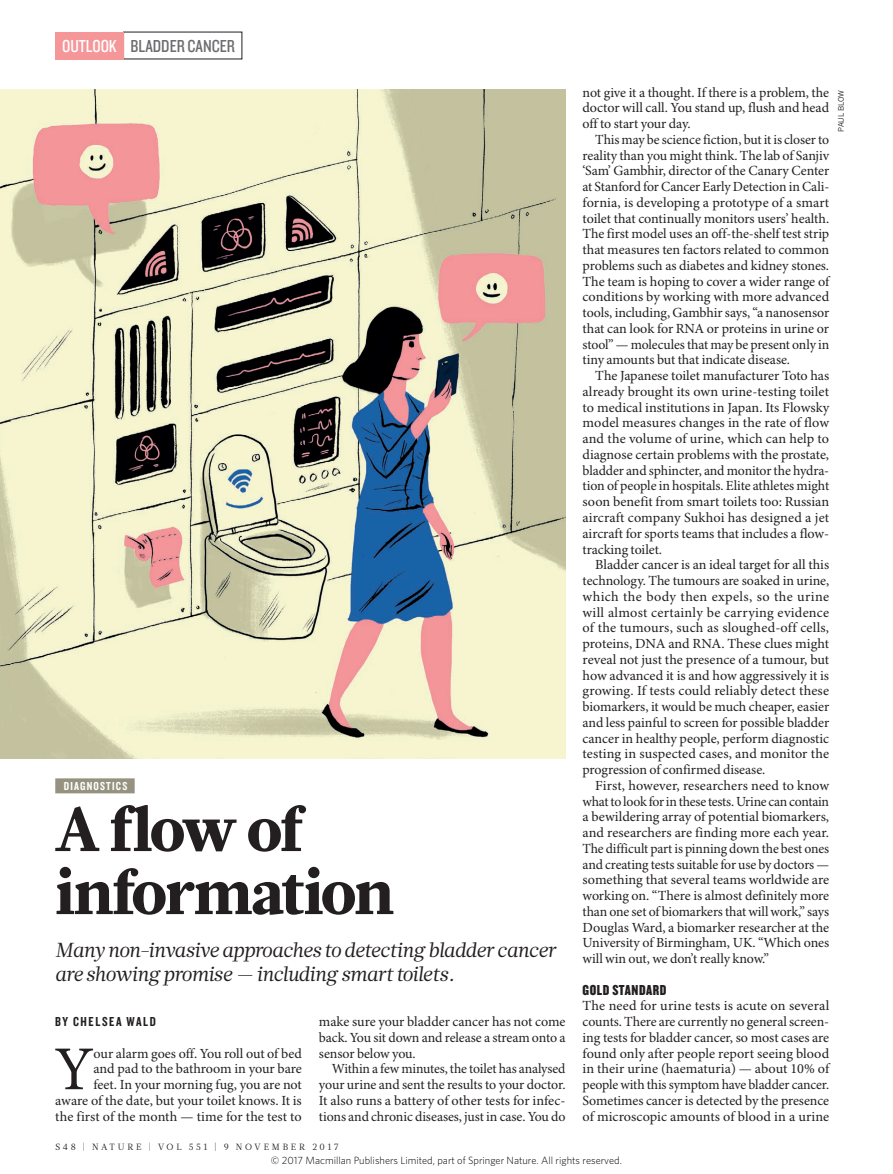
<style>
.page{position:relative;width:893px;height:1174px;background:#fff}
.page>*{position:absolute;margin:0;border:0;box-sizing:border-box;transform-origin:0 0}
.HEAD_42{font:900 63px/63px "Glosa Math";letter-spacing:-.025em;color:#231f20}
.BODY_DROP_CAP{font:62.4px "Minion Pro";color:#231f20}
.INTRO{font:italic 20.25px/23.7px "Glosa Math";letter-spacing:-.01em;color:#231f20}
.t1{font:18px "Knockout 29 Junior Ltweight";color:#6c6d70}
.CROSSHEAD{font:15px "Knockout 69 Full Liteweight";letter-spacing:.04em;color:#231f20}
.BODY_INDENT{font:13.95px/15.8px "Minion Pro";letter-spacing:-.005em;color:#231f20;text-align:justify}
.BODY_1ST_PARA{font:13.95px/15.8px "Minion Pro";color:#231f20;text-align:justify}
.BODY_DROP_CAP-2{font:13.95px/15.8px "Minion Pro";letter-spacing:-.005em;color:#231f20;text-align:right}
.AUTHOR_BYLINE{font:13.5px "Knockout 49 Liteweight";letter-spacing:.12em;color:#231f20}
.SUBJECT_STRAP{font:12px "Knockout 49 Liteweight";letter-spacing:.1em;color:#fff}
.t2{font:300 10.5px "Whitney";color:#000}
.t3{font:9px "Glosa Math";letter-spacing:.3em;color:#231f20}
.PIC_CREDIT{font:7.5px "News Gothic MTOT";letter-spacing:-.015em;color:#231f20}
.s1{color:#fff}
</style>
<div class="page">
<div style="left:55px;top:778px;width:80px;height:15px;background:#95937f"></div>
<img style="left:0;top:90px;width:566px;height:668px">
<div style="left:55px;top:32px;width:69px;height:27px;background:#f59699"></div>
<p class="t1" style="left:62px;top:34px;width:174px"><span class="s1">OUTLOOK</span> BLADDER CANCER</p>
<p class="SUBJECT_STRAP" style="left:64px;top:778px;width:65px">DIAGNOSTICS</p>
<p class="HEAD_42" style="left:55px;top:798px;width:340px">A flow of information</p>
<p class="INTRO" style="left:55px;top:938px;width:502px">Many non-invasive approaches to detecting bladder cancer are showing promise — including smart toilets.</p>
<p class="BODY_DROP_CAP-2" style="left:319px;top:1014px;width:248px;text-align:justify">make sure your bladder cancer has not come back. You sit down and release a stream onto a sensor below you.</p>
<p class="BODY_INDENT" style="left:319px;top:1061px;width:248px;text-indent:13px">Within a few minutes, the toilet has analysed your urine and sent the results to your doctor.<br>It also runs a battery of other tests for infec&shy;tions and chronic diseases, just in case. You do</p>
<p class="t3" style="left:55px;top:1141px;width:285px">S48 | NATURE | VOL 551 | 9 NOVEMBER 2017</p>
<p class="AUTHOR_BYLINE" style="left:55px;top:1013px;width:102px">BY CHELSEA WALD</p>
<p class="BODY_DROP_CAP" style="left:54px;top:1032px;width:41px">Y</p>
<p class="BODY_DROP_CAP-2" style="left:55px;top:1046px;width:248px">our alarm goes off. You roll out of bed<br>and pad to the bathroom in your bare<br>feet. In your morning fug, you are not<br>aware of the date, but your toilet knows. It is the first of the month — time for the test to</p>
<p class="BODY_INDENT" style="left:583px;top:85px;width:248px">not give it a thought. If there is a problem, the doctor will call. You stand up, flush and head off to start your day.</p>
<p class="BODY_INDENT" style="left:583px;top:132px;width:248px;text-indent:13px">This may be science fiction, but it is closer to reality than you might think. The lab of Sanjiv ‘Sam’ Gambhir, director of the Canary Center at Stanford for Cancer Early Detection in Cali&shy;fornia, is developing a prototype of a smart toilet that continually monitors users’ health.<br>The first model uses an off-the-shelf test strip that measures ten factors related to common problems such as diabetes and kidney stones.<br>The team is hoping to cover a wider range of conditions by working with more advanced tools, including, Gambhir says, “a nanosensor that can look for RNA or proteins in urine or stool” — molecules that may be present only in tiny amounts but that indicate disease.</p>
<p class="BODY_INDENT" style="left:583px;top:368px;width:248px;text-indent:13px">The Japanese toilet manufacturer Toto has already brought its own urine-testing toilet to medical institutions in Japan. Its Flowsky model measures changes in the rate of flow and the volume of urine, which can help to diagnose certain problems with the prostate, bladder and sphincter, and monitor the hydra&shy;tion of people in hospitals. Elite athletes might soon benefit from smart toilets too: Russian aircraft company Sukhoi has designed a jet aircraft for sports teams that includes a flow&shy;tracking toilet.</p>
<p class="BODY_INDENT" style="left:583px;top:557px;width:248px;text-indent:13px">Bladder cancer is an ideal target for all this technology. The tumours are soaked in urine, which the body then expels, so the urine will almost certainly be carrying evidence of the tumours, such as sloughed-off cells, proteins, DNA and RNA. These clues might reveal not just the presence of a tumour, but how advanced it is and how aggressively it is growing. If tests could reliably detect these biomarkers, it would be much cheaper, easier and less painful to screen for possible bladder cancer in healthy people, perform diagnostic testing in suspected cases, and monitor the progression of confirmed disease.</p>
<p class="BODY_INDENT" style="left:583px;top:778px;width:248px;text-indent:13px">First, however, researchers need to know what to look for in these tests. Urine can contain a bewildering array of potential biomarkers, and researchers are finding more each year.<br>The difficult part is pinning down the best ones and creating tests suitable for use by doctors — something that several teams worldwide are working on. “There is almost definitely more than one set of biomarkers that will work,” says Douglas Ward, a biomarker researcher at the University of Birmingham, UK. “Which ones will win out, we don’t really know.”</p>
<p class="CROSSHEAD" style="left:583px;top:980px;width:85px">GOLD STANDARD</p>
<p class="BODY_1ST_PARA" style="left:583px;top:998px;width:248px">The need for urine tests is acute on several counts. There are currently no general screen&shy;ing tests for bladder cancer, so most cases are found only after people report seeing blood in their urine (haematuria) — about 10% of people with this symptom have bladder cancer.<br>Sometimes cancer is detected by the presence of microscopic amounts of blood in a urine</p>
<p class="PIC_CREDIT" style="left:836px;top:132px;width:43px;rotate:-90deg">PAUL BLOW</p>
<p class="t2" style="left:271px;top:1153px;width:352px">© 2017 Macmillan Publishers Limited, part of Springer Nature. All rights reserved.</p>
</div>
